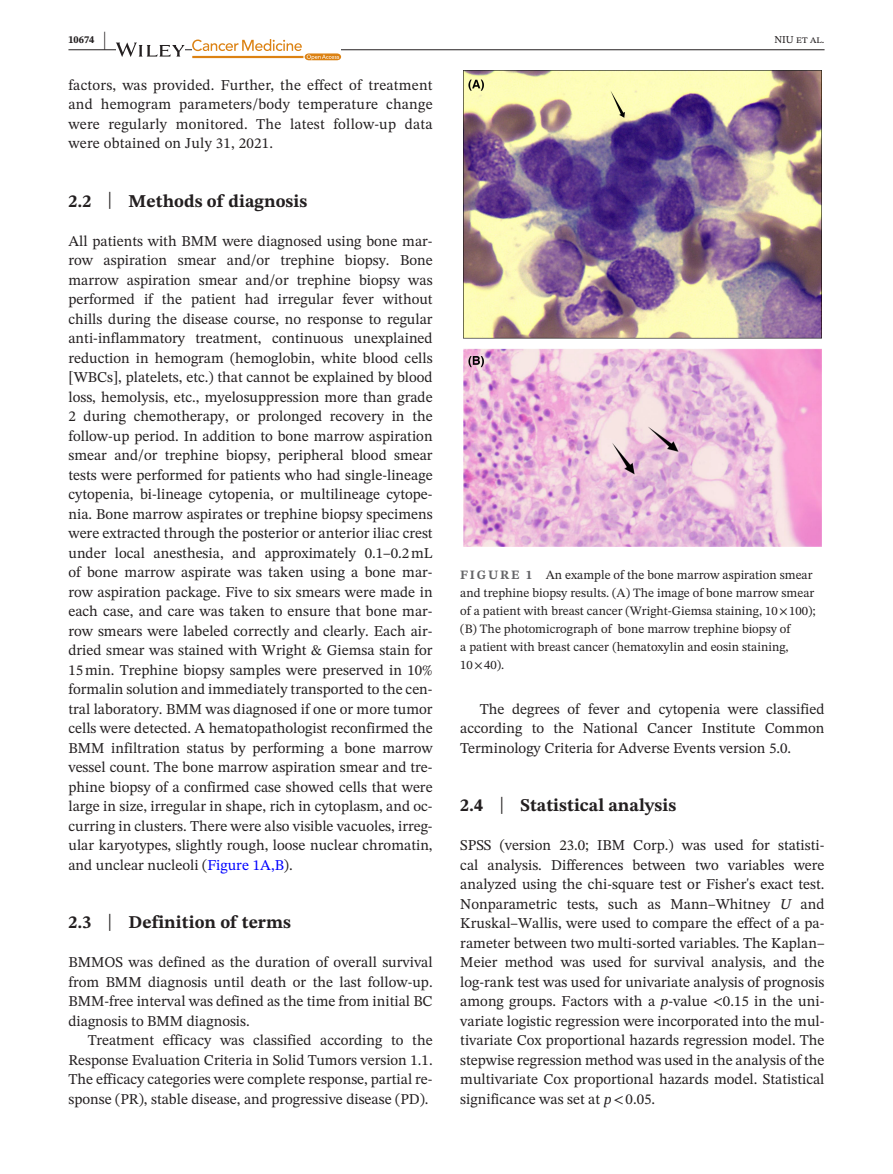
<style>
.page{position:relative;width:893px;height:1174px;background:#fff}
.page>*{position:absolute;margin:0;border:0;box-sizing:border-box;transform-origin:0 0}
.t1{font:700 18px "STIX Two Text";color:#231f20}
.t2{font:15px/19.5px "STIX Two Text";color:#231f20;text-align:justify}
.t3{font:12.75px/18px "STIX Two Text";color:#231f20}
.t4{font:10.5px "STIX Two Text";color:#231f20}
.t5{font:700 10.5px "STIX Two Text";color:#231f20}
.s1{font-size:21px}
.s2{font-weight:400;font-size:23.7px}
.s3{color:#00f}
.s4{font-weight:700;color:#636366}
.s5{font-family:"STIX"}
.s6{font-style:italic}
</style>
<div class="page">
<hr style="left:68px;top:49px;width:756px;height:1px;background:#231f20">
<svg style="left:116px;top:43px;width:69px;height:14px"></svg>
<svg style="left:192px;top:39px;width:149px;height:21px"></svg>
<img style="left:464px;top:70px;width:357px;height:476px">
<p class="t5" style="left:68px;top:32px;width:39px">10674 <span class="s1">|</span></p>
<p class="t4" style="left:774px;top:32px;width:52px">NIU et al.</p>
<p class="t2" style="left:68px;top:75px;width:366px">factors, was provided. Further, the effect of treatment and hemogram parameters/body temperature change were regularly monitored. The latest follow-up data were obtained on July 31, 2021.</p>
<p class="t1" style="left:68px;top:188px;width:240px">2.2 <span class="s2">|</span> Methods of diagnosis</p>
<p class="t2" style="left:68px;top:231px;width:366px">All patients with BMM were diagnosed using bone mar&shy;row aspiration smear and/or trephine biopsy. Bone marrow aspiration smear and/or trephine biopsy was performed if the patient had irregular fever without chills during the disease course, no response to regular anti-inflammatory treatment, continuous unexplained reduction in hemogram (hemoglobin, white blood cells [WBCs], platelets, etc.) that cannot be explained by blood loss, hemolysis, etc., myelosuppression more than grade 2 during chemotherapy, or prolonged recovery in the follow-up period. In addition to bone marrow aspiration smear and/or trephine biopsy, peripheral blood smear tests were performed for patients who had single-lineage cytopenia, bi-lineage cytopenia, or multilineage cytope&shy;nia. Bone marrow aspirates or trephine biopsy specimens were extracted through the posterior or anterior iliac crest under local anesthesia, and approximately 0.1–0.2mL of bone marrow aspirate was taken using a bone mar&shy;row aspiration package. Five to six smears were made in each case, and care was taken to ensure that bone mar&shy;row smears were labeled correctly and clearly. Each air&shy;dried smear was stained with Wright &amp; Giemsa stain for 15min. Trephine biopsy samples were preserved in 10% formalin solution and immediately transported to the cen&shy;tral laboratory. BMM was diagnosed if one or more tumor cells were detected. A hematopathologist reconfirmed the BMM infiltration status by performing a bone marrow vessel count. The bone marrow aspiration smear and tre&shy;phine biopsy of a confirmed case showed cells that were large in size, irregular in shape, rich in cytoplasm, and oc&shy;curring in clusters. There were also visible vacuoles, irreg&shy;ular karyotypes, slightly rough, loose nuclear chromatin, and unclear nucleoli (<span class="s3">Figure 1A,B</span>).</p>
<p class="t1" style="left:68px;top:909px;width:224px">2.3 <span class="s2">|</span> Definition of terms</p>
<p class="t2" style="left:68px;top:952px;width:366px">BMMOS was defined as the duration of overall survival from BMM diagnosis until death or the last follow-up.<br>BMM-free interval was defined as the time from initial BC diagnosis to BMM diagnosis.</p>
<p class="t2" style="left:68px;top:1030px;width:366px;text-indent:20px">Treatment efficacy was classified according to the Response Evaluation Criteria in Solid Tumors version 1.1.<br>The efficacy categories were complete response, partial re&shy;sponse (PR), stable disease, and progressive disease (PD).</p>
<p class="t3" style="left:460px;top:565px;width:357px"><span class="s4">FIGURE 1</span> An example of the bone marrow aspiration smear and trephine biopsy results. (A) The image of bone marrow smear of a patient with breast cancer (Wright-Giemsa staining, 10<span class="s5">×</span>100); (B) The photomicrograph of bone marrow trephine biopsy of<br>a patient with breast cancer (hematoxylin and eosin staining, 10<span class="s5">×</span>40).</p>
<p class="t2" style="left:460px;top:699px;width:366px;text-indent:20px">The degrees of fever and cytopenia were classified according to the National Cancer Institute Common Terminology Criteria for Adverse Events version 5.0.</p>
<p class="t1" style="left:460px;top:792px;width:217px">2.4 <span class="s2">|</span> Statistical analysis</p>
<p class="t2" style="left:460px;top:835px;width:366px">SPSS (version 23.0; IBM Corp.) was used for statisti&shy;cal analysis. Differences between two variables were analyzed using the chi-square test or Fisher's exact test.<br>Nonparametric tests, such as Mann–Whitney <span class="s6">U</span> and Kruskal–Wallis, were used to compare the effect of a pa&shy;rameter between two multi-sorted variables. The Kaplan– Meier method was used for survival analysis, and the log-rank test was used for univariate analysis of prognosis among groups. Factors with a <span class="s6">p</span>-value <span class="s5">&lt;</span>0.15 in the uni&shy;variate logistic regression were incorporated into the mul&shy;tivariate Cox proportional hazards regression model. The stepwise regression method was used in the analysis of the multivariate Cox proportional hazards model. Statistical significance was set at <span class="s6">p</span><span class="s5">&lt;</span>0.05.</p>
</div>
